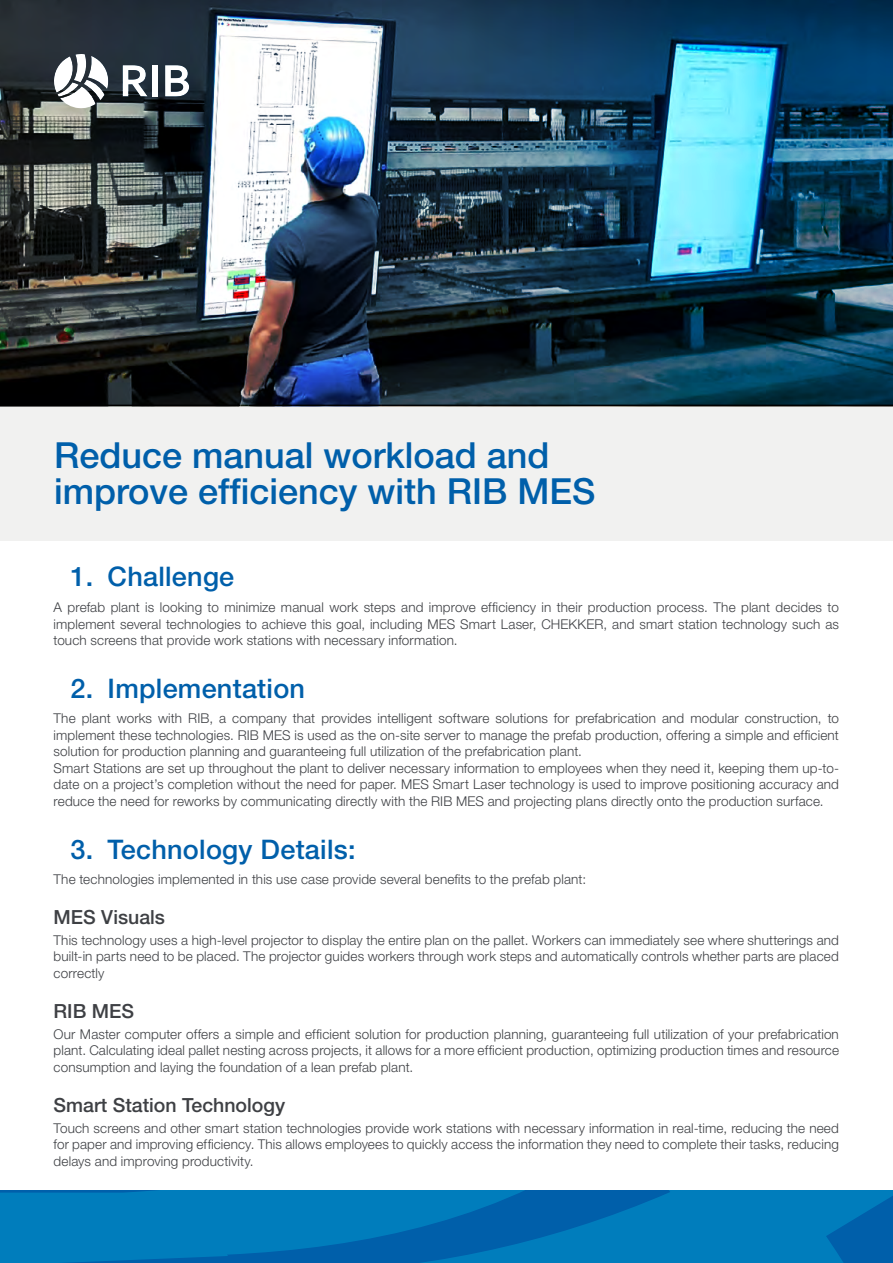
<style>
.page{position:relative;width:893px;height:1263px;background:#fff}
.page>*{position:absolute;margin:0;border:0;box-sizing:border-box;transform-origin:0 0}
.t1{font:500 36px/36px "Helvetica Neue LT Pro";color:#005faa}
.t2{font:500 27px "Helvetica Neue LT Pro";letter-spacing:.01em;color:#005faa}
.t3{font:500 19.5px "Helvetica Neue LT Pro";color:#3e4044}
.t4{font:300 13.5px/16.5px "Helvetica Neue LT Pro";letter-spacing:.01em;color:#3e4044;text-align:justify}
</style>
<div class="page">
<div style="left:0;top:406px;width:893px;height:135px;background:#f1f1f0"></div>
<img style="left:0;top:0;width:893px;height:406px">
<svg style="left:0;top:1191px;width:893px;height:72px;background:#0075b7"></svg>
<h1 class="t1" style="left:54px;top:436px;width:543px">Reduce manual workload and improve efficiency with RIB MES</h1>
<h2 class="t2" style="left:71px;top:560px;width:165px">1. Challenge</h2>
<p class="t4" style="left:54px;top:599px;width:787px">A prefab plant is looking to minimize manual work steps and improve efficiency in their production process. The plant decides to implement several technologies to achieve this goal, including MES Smart Laser, CHEKKER, and smart station technology such as touch screens that provide work stations with necessary information.</p>
<h2 class="t2" style="left:71px;top:672px;width:236px">2. Implementation</h2>
<p class="t4" style="left:54px;top:710px;width:787px;text-align:left">The plant works with RIB, a company that provides intelligent software solutions for prefabrication and modular construction, to implement these technologies. RIB MES is used as the on-site server to manage the prefab production, offering a simple and efficient solution for production planning and guaranteeing full utilization of the prefabrication plant.<br>Smart Stations are set up throughout the plant to deliver necessary information to employees when they need it, keeping them up-to&shy;date on a project’s completion without the need for paper. MES Smart Laser technology is used to improve positioning accuracy and reduce the need for reworks by communicating directly with the RIB MES and projecting plans directly onto the production surface.</p>
<h2 class="t2" style="left:71px;top:833px;width:286px">3. Technology Details:</h2>
<p class="t4" style="left:54px;top:870px;width:534px">The technologies implemented in this use case provide several benefits to the prefab plant:</p>
<h3 class="t3" style="left:54px;top:905px;width:113px">MES Visuals</h3>
<p class="t4" style="left:54px;top:931px;width:787px">This technology uses a high-level projector to display the entire plan on the pallet. Workers can immediately see where shutterings and built-in parts need to be placed. The projector guides workers through work steps and automatically controls whether parts are placed correctly</p>
<h3 class="t3" style="left:54px;top:999px;width:82px">RIB MES</h3>
<p class="t4" style="left:54px;top:1025px;width:787px">Our Master computer offers a simple and efficient solution for production planning, guaranteeing full utilization of your prefabrication plant. Calculating ideal pallet nesting across projects, it allows for a more efficient production, optimizing production times and resource consumption and laying the foundation of a lean prefab plant.</p>
<h3 class="t3" style="left:54px;top:1093px;width:233px">Smart Station Technology</h3>
<p class="t4" style="left:54px;top:1119px;width:787px">Touch screens and other smart station technologies provide work stations with necessary information in real-time, reducing the need for paper and improving efficiency. This allows employees to quickly access the information they need to complete their tasks, reducing delays and improving productivity.</p>
</div>
